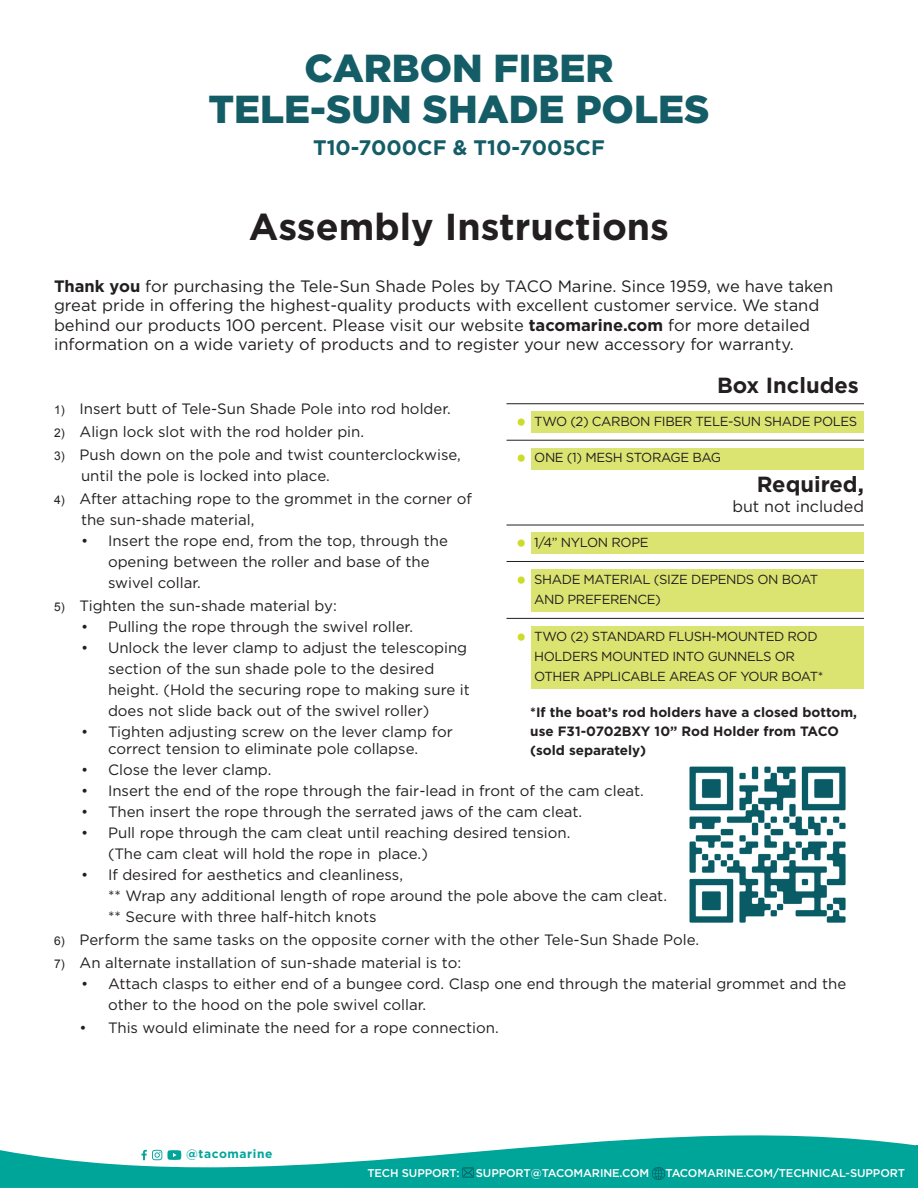
<style>
.page{position:relative;width:918px;height:1188px;background:#fff}
.page>*{position:absolute;margin:0;border:0;box-sizing:border-box;transform-origin:0 0}
.t1{font:900 39px/40.5px "Gotham";color:#145d66;text-align:center}
.t2{font:700 37.5px "Gotham";color:#231f20}
.Smaller_Titles{font:700 21.9px "Gotham";color:#231f20}
.t3{font:700 21px "Gotham";color:#145d66}
.bullets_for_instruct{font:16.5px/19.5px "Gotham";color:#231f20}
.Smaller_Titles-2{font:16.05px "Gotham";color:#231f20}
.bullets_for_instruct-2{font:15px/21px "Gotham";color:#231f20}
.bullets_for_instruct-3{font:700 13.5px "Gotham";color:#231f20}
.t4{font:13.2px/20.4px "Gotham";letter-spacing:-.03em;color:#231f20}
.t5{font:700 12px "Gotham";letter-spacing:.05em;color:#00a59a}
.t6{font:500 11.25px "Gotham";letter-spacing:-.01em;color:#fff}
.s1{font-weight:700}
.s2{font-family:"Arial";font-size:12px}
.s3{font-family:"Source Sans Pro";font-weight:700;font-size:26.25px;color:#cddc28}
</style>
<div class="page">
<svg style="left:1px;top:1135px;width:915px;height:31px"></svg>
<svg style="left:141px;top:1150px;width:40px;height:10px"></svg>
<div style="left:1px;top:1166px;width:915px;height:22px;background:#00a59a"></div>
<hr style="left:0;top:1150px;width:1px;height:38px;background:#00a59a">
<hr style="left:916px;top:1145px;width:2px;height:43px;background:#00a59a">
<img style="left:689px;top:766px;width:157px;height:157px">
<div style="left:531px;top:411px;width:333px;height:22px;background:#dbe471"></div>
<hr style="left:507px;top:403px;width:357px;height:1px;background:#231f20">
<div style="left:531px;top:448px;width:333px;height:21px;background:#dbe471"></div>
<hr style="left:507px;top:440px;width:357px;height:1px;background:#231f20">
<div style="left:531px;top:532px;width:333px;height:22px;background:#dbe471"></div>
<hr style="left:507px;top:525px;width:357px;height:1px;background:#231f20">
<div style="left:531px;top:569px;width:333px;height:42px;background:#dbe471"></div>
<hr style="left:507px;top:561px;width:357px;height:1px;background:#231f20">
<div style="left:531px;top:626px;width:333px;height:62px;background:#dbe471"></div>
<hr style="left:507px;top:618px;width:357px;height:1px;background:#231f20">
<h1 class="t1" style="left:209px;top:47px;width:502px">CARBON FIBER<br>TELE-SUN SHADE POLES</h1>
<h3 class="t3" style="left:313px;top:134px;width:293px">T10-7000CF &amp; T10-7005CF</h3>
<p class="t2" style="left:249px;top:202px;width:422px">Assembly Instructions</p>
<p class="bullets_for_instruct" style="left:54px;top:276px;width:781px"><span class="s1">Thank you</span> for purchasing the Tele-Sun Shade Poles by TACO Marine. Since 1959, we have taken great pride in offering the highest-quality products with excellent customer service. We stand behind our products 100 percent. Please visit our website <span class="s1">tacomarine.com</span> for more detailed information on a wide variety of products and to register your new accessory for warranty.</p>
<p class="Smaller_Titles" style="left:717px;top:371px;width:143px">Box Includes</p>
<p class="bullets_for_instruct-2" style="left:54px;top:398px;width:398px"><span class="s2">1)</span> Insert butt of Tele-Sun Shade Pole into rod holder.</p>
<p class="bullets_for_instruct-2" style="left:54px;top:421px;width:312px"><span class="s2">2)</span> Align lock slot with the rod holder pin.</p>
<p class="bullets_for_instruct-2" style="left:81px;top:444px;width:381px;text-indent:-27px"><span class="s2">3)</span> Push down on the pole and twist counterclockwise, until the pole is locked into place.</p>
<p class="bullets_for_instruct-2" style="left:81px;top:488px;width:392px;text-indent:-27px"><span class="s2">4)</span> After attaching rope to the grommet in the corner of the sun-shade material,</p>
<p class="bullets_for_instruct-2" style="left:108px;top:530px;width:342px;text-indent:-27px">• Insert the rope end, from the top, through the opening between the roller and base of the swivel collar.</p>
<p class="bullets_for_instruct-2" style="left:54px;top:595px;width:284px"><span class="s2">5)</span> Tighten the sun-shade material by:</p>
<p class="bullets_for_instruct-2" style="left:81px;top:616px;width:334px">• Pulling the rope through the swivel roller.</p>
<p class="bullets_for_instruct-2" style="left:108px;top:637px;width:363px;text-indent:-27px">• Unlock the lever clamp to adjust the telescoping section of the sun shade pole to the desired height. (Hold the securing rope to making sure it does not slide back out of the swivel roller)</p>
<p class="bullets_for_instruct-2" style="left:81px;top:724px;width:373px;line-height:16.5px;text-align:center">• Tighten adjusting screw on the lever clamp for correct tension to eliminate pole collapse.</p>
<p class="bullets_for_instruct-2" style="left:81px;top:759px;width:192px">• Close the lever clamp.</p>
<p class="bullets_for_instruct-2" style="left:81px;top:780px;width:564px">• Insert the end of the rope through the fair-lead in front of the cam cleat.</p>
<p class="bullets_for_instruct-2" style="left:81px;top:801px;width:503px">• Then insert the rope through the serrated jaws of the cam cleat.</p>
<p class="bullets_for_instruct-2" style="left:108px;top:822px;width:464px;text-indent:-27px">• Pull rope through the cam cleat until reaching desired tension. (The cam cleat will hold the rope in place.)</p>
<p class="bullets_for_instruct-2" style="left:108px;top:864px;width:561px;text-indent:-27px">• If desired for aesthetics and cleanliness,<br>** Wrap any additional length of rope around the pole above the cam cleat. ** Secure with three half-hitch knots</p>
<p class="bullets_for_instruct-2" style="left:54px;top:929px;width:647px"><span class="s2">6)</span> Perform the same tasks on the opposite corner with the other Tele-Sun Shade Pole.</p>
<p class="bullets_for_instruct-2" style="left:54px;top:952px;width:409px"><span class="s2">7)</span> An alternate installation of sun-shade material is to:</p>
<p class="bullets_for_instruct-2" style="left:108px;top:973px;width:740px;text-indent:-27px">• Attach clasps to either end of a bungee cord. Clasp one end through the material grommet and the other to the hood on the pole swivel collar.</p>
<p class="bullets_for_instruct-2" style="left:80px;top:1017px;width:421px">• This would eliminate the need for a rope connection.</p>
<p class="t4" style="left:517px;top:411px;width:342px"><span class="s3">•</span> TWO (2) CARBON FIBER TELE-SUN SHADE POLES</p>
<p class="t4" style="left:517px;top:447px;width:206px"><span class="s3">•</span> ONE (1) MESH STORAGE BAG</p>
<p class="Smaller_Titles" style="left:757px;top:470px;width:109px">Required,</p>
<p class="Smaller_Titles-2" style="left:732px;top:496px;width:133px">but not included</p>
<p class="t4" style="left:517px;top:532px;width:133px"><span class="s3">•</span> 1/4” NYLON ROPE</p>
<p class="t4" style="left:534px;top:569px;width:286px;text-indent:-18px"><span class="s3">•</span> SHADE MATERIAL (SIZE DEPENDS ON BOAT<br>AND PREFERENCE)</p>
<p class="t4" style="left:534px;top:625px;width:291px;text-indent:-18px"><span class="s3">•</span> TWO (2) STANDARD FLUSH-MOUNTED ROD<br>HOLDERS MOUNTED INTO GUNNELS OR<br>OTHER APPLICABLE AREAS OF YOUR BOAT*</p>
<p class="bullets_for_instruct-3" style="left:530px;top:703px;width:328px">*If the boat’s rod holders have a closed bottom,</p>
<p class="bullets_for_instruct-3" style="left:530px;top:722px;width:310px">use F31-0702BXY 10” Rod Holder from TACO</p>
<p class="bullets_for_instruct-3" style="left:530px;top:741px;width:118px">(sold separately)</p>
<p class="t5" style="left:186px;top:1146px;width:88px">@tacomarine</p>
<p class="t6" style="left:367px;top:1165px;width:94px">TECH SUPPORT:</p>
<p class="t6" style="left:476px;top:1165px;width:175px">SUPPORT@TACOMARINE.COM</p>
<p class="t6" style="left:666px;top:1165px;width:241px">TACOMARINE.COM/TECHNICAL-SUPPORT</p>
</div>
